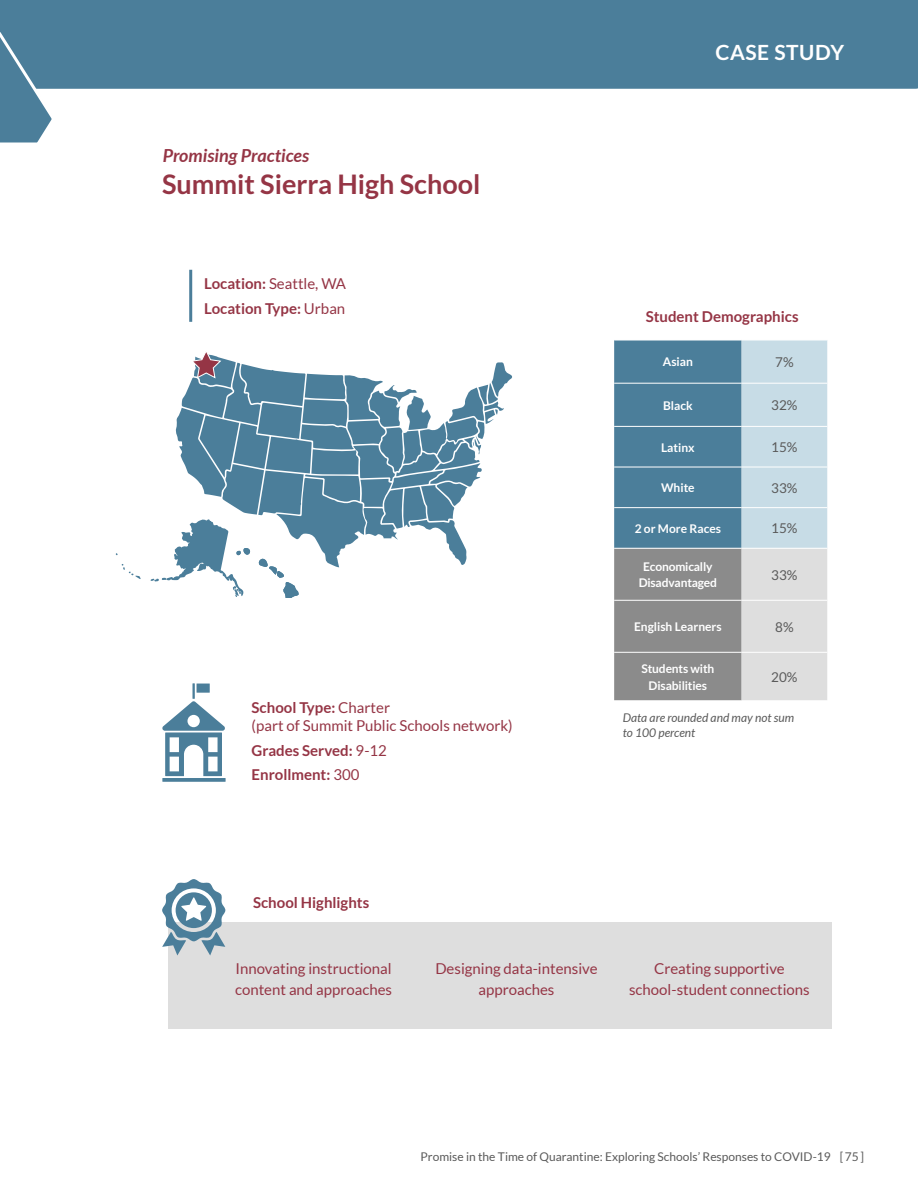
<style>
.page{position:relative;width:918px;height:1188px;background:#fff}
.page>*{position:absolute;margin:0;border:0;box-sizing:border-box;transform-origin:0 0}
.Header_1{font:700 27px "Lato";color:#953545}
.Header_1-2{font:700 21px "Lato";letter-spacing:.025em;color:#fff}
.Section_Opener_Title{font:italic 700 18px "Lato";color:#953545}
.Header_2{font:15px/21px "Lato";color:#953545;text-align:center}
.Body_Copy{font:700 15px "Lato";color:#953545}
.Body_Copy-2{font:15px/18px "Lato";color:#953545}
.Body_Copy-3{font:13.5px "Lato";color:#5a5a5a}
.Body_Copy-4{font:700 12px/16.5px "Lato";letter-spacing:-.01em;color:#fff;text-align:center}
.t1{font:12px "Lato";color:#5a5a5a}
.Body_Copy-5{font:italic 12px/15px "Lato";color:#5a5a5a}
.s1{font-weight:700}
.s2{font-weight:400}
</style>
<div class="page">
<svg style="left:614px;top:341px;width:213px;height:359px;background:#91a7b3"></svg>
<hr style="left:614px;top:383px;width:128px;height:1px;background:#fff">
<hr style="left:742px;top:383px;width:85px;height:1px;background:#fff">
<hr style="left:614px;top:426px;width:128px;height:1px;background:#fff">
<hr style="left:742px;top:426px;width:85px;height:1px;background:#fff">
<hr style="left:614px;top:467px;width:128px;height:1px;background:#fff">
<hr style="left:742px;top:467px;width:85px;height:1px;background:#fff">
<hr style="left:614px;top:507px;width:128px;height:1px;background:#fff">
<hr style="left:742px;top:507px;width:85px;height:1px;background:#fff">
<hr style="left:614px;top:548px;width:128px;height:1px;background:#fff">
<hr style="left:742px;top:548px;width:85px;height:1px;background:#fff">
<hr style="left:614px;top:600px;width:128px;height:1px;background:#fff">
<hr style="left:742px;top:600px;width:85px;height:1px;background:#fff">
<hr style="left:614px;top:652px;width:128px;height:1px;background:#fff">
<hr style="left:742px;top:652px;width:85px;height:1px;background:#fff">
<svg style="left:162px;top:778px;width:64px;height:4px"></svg>
<svg style="left:162px;top:701px;width:63px;height:75px"></svg>
<hr style="left:192px;top:683px;width:3px;height:16px;background:#4b7e9a">
<div style="left:197px;top:684px;width:13px;height:9px;background:#4b7e9a"></div>
<div style="left:111px;top:0;width:807px;height:89px;background:#4b7e9a"></div>
<svg style="left:0;top:0;width:111px;height:143px"></svg>
<svg style="left:116px;top:352px;width:396px;height:245px"></svg>
<hr style="left:189px;top:270px;width:3px;height:52px;background:#4b7e9a">
<div style="left:169px;top:922px;width:663px;height:106px;background:#dedede"></div>
<svg style="left:162px;top:879px;width:63px;height:77px"></svg>
<p class="Section_Opener_Title" style="left:163px;top:145px;width:148px">Promising Practices</p>
<p class="Header_1" style="left:162px;top:169px;width:320px">Summit Sierra High School</p>
<p class="Body_Copy-2" style="left:204px;top:274px;width:143px"><span class="s1">Location:</span> Seattle, WA</p>
<p class="Body_Copy" style="left:204px;top:300px;width:143px">Location Type: <span class="s2">Urban</span></p>
<p class="Body_Copy-2" style="left:252px;top:698px;width:263px"><span class="s1">School Type:</span> Charter<br>(part of Summit Public Schools network)</p>
<p class="Body_Copy" style="left:252px;top:742px;width:137px">Grades Served: <span class="s2">9-12</span></p>
<p class="Body_Copy" style="left:252px;top:766px;width:109px">Enrollment: <span class="s2">300</span></p>
<p class="Body_Copy" style="left:253px;top:894px;width:118px">School Highlights</p>
<p class="Header_1-2" style="left:715px;top:40px;width:130px">CASE STUDY</p>
<p class="Body_Copy" style="left:646px;top:308px;width:154px">Student Demographics</p>
<p class="Body_Copy-4" style="left:663px;top:354px;width:32px">Asian</p>
<p class="Body_Copy-3" style="left:775px;top:355px;width:20px">7%</p>
<p class="Body_Copy-4" style="left:663px;top:397px;width:31px">Black</p>
<p class="Body_Copy-3" style="left:771px;top:398px;width:28px">32%</p>
<p class="Body_Copy-4" style="left:661px;top:439px;width:35px">Latinx</p>
<p class="Body_Copy-3" style="left:771px;top:440px;width:28px">15%</p>
<p class="Body_Copy-4" style="left:661px;top:479px;width:35px">White</p>
<p class="Body_Copy-3" style="left:771px;top:480px;width:28px">33%</p>
<p class="Body_Copy-4" style="left:635px;top:520px;width:88px">2 or More Races</p>
<p class="Body_Copy-3" style="left:771px;top:521px;width:28px">15%</p>
<p class="Body_Copy-4" style="left:639px;top:558px;width:80px">Economically<br>Disadvantaged</p>
<p class="Body_Copy-3" style="left:771px;top:567px;width:28px">33%</p>
<p class="Body_Copy-4" style="left:634px;top:618px;width:89px">English Learners</p>
<p class="Body_Copy-3" style="left:775px;top:619px;width:20px">8%</p>
<p class="Body_Copy-4" style="left:641px;top:660px;width:74px">Students with<br>Disabilities</p>
<p class="Body_Copy-3" style="left:771px;top:669px;width:28px">20%</p>
<p class="Body_Copy-5" style="left:623px;top:710px;width:173px">Data are rounded and may not sum to 100 percent</p>
<p class="Header_2" style="left:235px;top:958px;width:159px;text-align:left">Innovating instructional content and approaches</p>
<p class="Header_2" style="left:435px;top:958px;width:164px">Designing data-intensive approaches</p>
<p class="Header_2" style="left:629px;top:958px;width:182px">Creating supportive school-student connections</p>
<p class="t1" style="left:421px;top:1150px;width:445px">Promise in the Time of Quarantine: Exploring Schools’ Responses to COVID-19 [75]</p>
</div>
